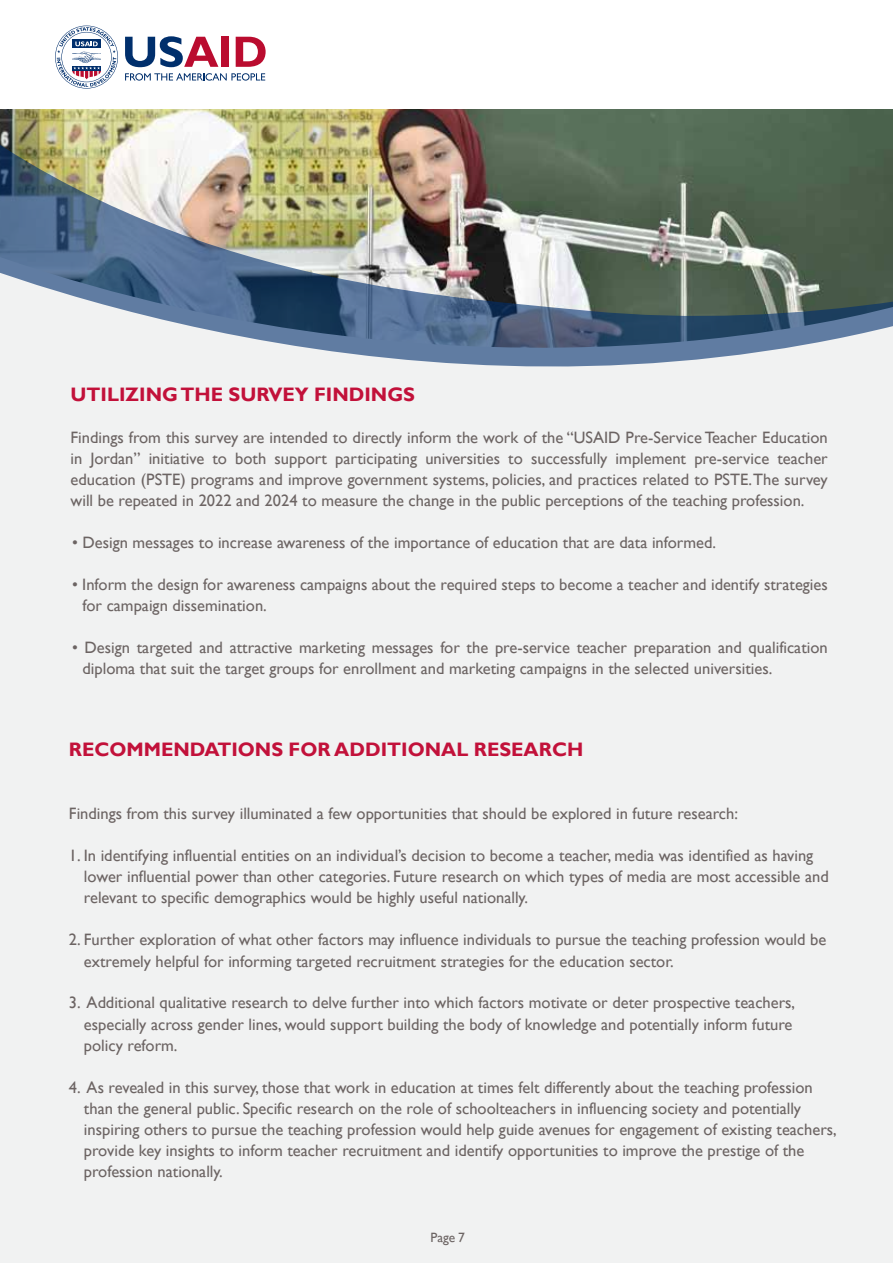
<style>
.page{position:relative;width:893px;height:1263px;background:#fff}
.page>*{position:absolute;margin:0;border:0;box-sizing:border-box;transform-origin:0 0}
.t1{font:700 19.5px "Gill Sans";color:#c2113a}
.t2{font:16.5px/21px "Gill Sans";color:#6c6463}
.t3{font:13.5px "Gill Sans";color:#6c6463}
</style>
<div class="page">
<div style="left:0;top:110px;width:893px;height:1153px;background:#f1f2f2"></div>
<img style="left:0;top:57px;width:893px;height:309px">
<svg style="left:125px;top:73px;width:140px;height:8px"></svg>
<svg style="left:125px;top:36px;width:93px;height:31px"></svg>
<div style="left:222px;top:37px;width:7px;height:30px;background:#ba0c2f"></div>
<svg style="left:236px;top:37px;width:30px;height:30px"></svg>
<svg style="left:55px;top:26px;width:63px;height:63px"></svg>
<p class="t1" style="left:71px;top:382px;width:346px">UTILIZING THE SURVEY FINDINGS</p>
<p class="t2" style="left:71px;top:427px;width:759px;text-align:justify">Findings from this survey are intended to directly inform the work of the “USAID Pre-Service Teacher Education in Jordan” initiative to both support participating universities to successfully implement pre-service teacher education (PSTE) programs and improve government systems, policies, and practices related to PSTE. The survey will be repeated in 2022 and 2024 to measure the change in the public perceptions of the teaching profession.</p>
<p class="t2" style="left:72px;top:532px;width:646px">• Design messages to increase awareness of the importance of education that are data informed.</p>
<p class="t2" style="left:83px;top:574px;width:747px;text-indent:-10px">• Inform the design for awareness campaigns about the required steps to become a teacher and identify strategies for campaign dissemination.</p>
<p class="t2" style="left:83px;top:637px;width:747px;text-indent:-10px">• Design targeted and attractive marketing messages for the pre-service teacher preparation and qualification diploma that suit the target groups for enrollment and marketing campaigns in the selected universities.</p>
<p class="t1" style="left:69px;top:738px;width:516px">RECOMMENDATIONS FOR ADDITIONAL RESEARCH</p>
<p class="t2" style="left:69px;top:804px;width:671px">Findings from this survey illuminated a few opportunities that should be explored in future research:</p>
<p class="t2" style="left:84px;top:846px;width:746px;text-indent:-15px">1. In identifying influential entities on an individual’s decision to become a teacher, media was identified as having lower influential power than other categories. Future research on which types of media are most accessible and relevant to specific demographics would be highly useful nationally.</p>
<p class="t2" style="left:84px;top:930px;width:744px;text-indent:-15px">2. Further exploration of what other factors may influence individuals to pursue the teaching profession would be extremely helpful for informing targeted recruitment strategies for the education sector.</p>
<p class="t2" style="left:84px;top:993px;width:713px;text-indent:-15px">3. Additional qualitative research to delve further into which factors motivate or deter prospective teachers, especially across gender lines, would support building the body of knowledge and potentially inform future policy reform.</p>
<p class="t2" style="left:84px;top:1077px;width:754px;text-indent:-15px">4. As revealed in this survey, those that work in education at times felt differently about the teaching profession than the general public. Specific research on the role of schoolteachers in influencing society and potentially inspiring others to pursue the teaching profession would help guide avenues for engagement of existing teachers, provide key insights to inform teacher recruitment and identify opportunities to improve the prestige of the profession nationally.</p>
<p class="t3" style="left:431px;top:1230px;width:36px">Page 7</p>
</div>
